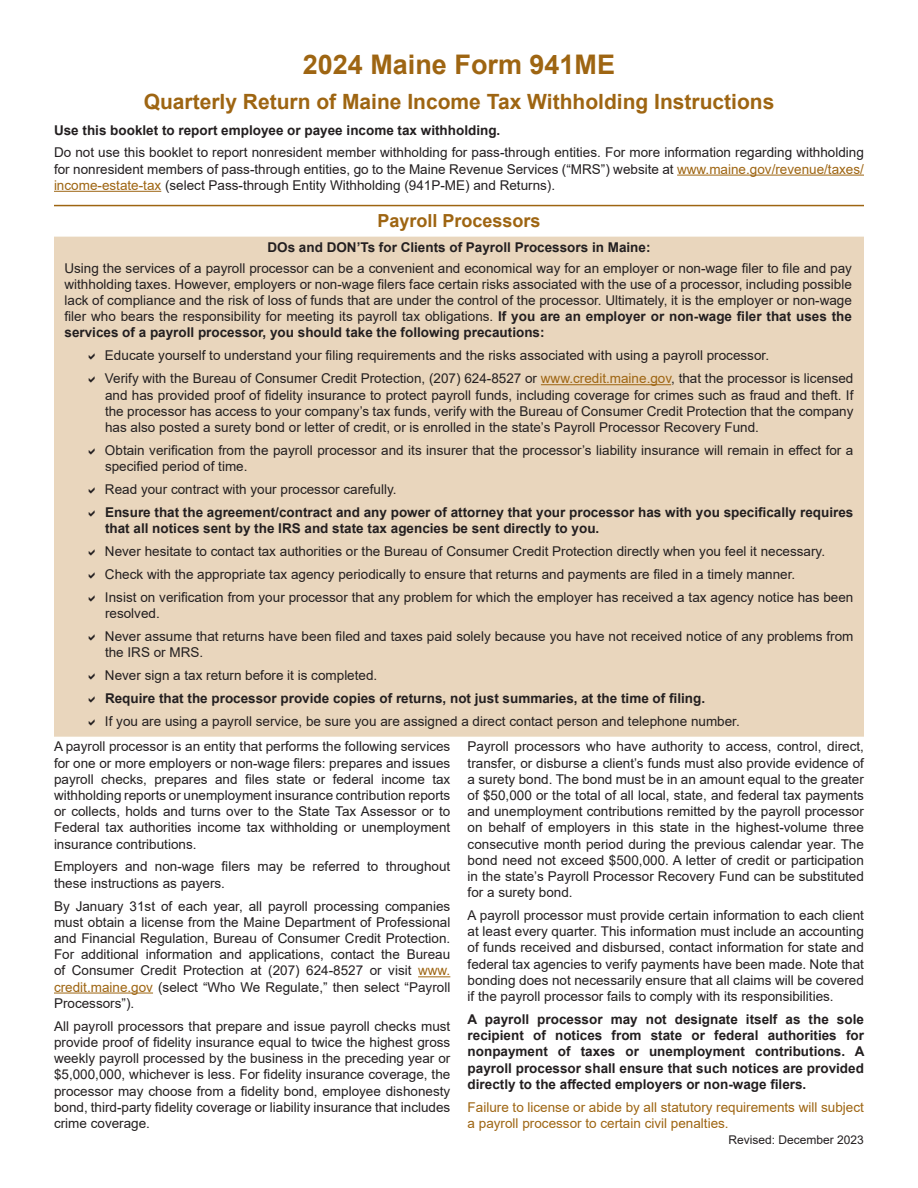
<style>
.page{position:relative;width:918px;height:1188px;background:#fff}
.page>*{position:absolute;margin:0;border:0;box-sizing:border-box;transform-origin:0 0}
.t1{font:700 27px "Arial";color:#9e6512}
.t2{font:700 21px "Arial";color:#9e6512}
.t3{font:700 18px "Arial";color:#9e6512}
.t4{font:13.5px/16.2px "Arial";color:#231f20;text-align:justify}
.t5{font:700 13.5px/16.2px "Arial";color:#231f20;text-align:justify}
.t6{font:13.5px/16.2px "Arial";color:#9e6512}
.t7{font:12px "Arial";color:#231f20}
.s1{color:#9e6512}
.s2{font-weight:700}
</style>
<div class="page">
<div style="left:54px;top:237px;width:810px;height:500px;background:#e9d6bd;border:2px solid #e9d6bd"></div>
<hr style="left:418px;top:976px;width:32px;height:1px;background:#9e6512">
<hr style="left:54px;top:993px;width:99px;height:1px;background:#9e6512">
<hr style="left:677px;top:175px;width:187px;height:1px;background:#9e6512">
<hr style="left:54px;top:191px;width:107px;height:1px;background:#9e6512">
<hr style="left:541px;top:384px;width:130px;height:1px;background:#9e6512">
<hr style="left:54px;top:205px;width:810px;height:1px;background:#9e6512">
<p class="t1" style="left:303px;top:45px;width:314px">2024 Maine Form 941ME</p>
<p class="t2" style="left:144px;top:87px;width:632px">Quarterly Return of Maine Income Tax Withholding Instructions</p>
<p class="t5" style="left:54px;top:122px;width:448px">Use this booklet to report employee or payee income tax withholding.</p>
<p class="t4" style="left:54px;top:145px;width:811px">Do not use this booklet to report nonresident member withholding for pass-through entities. For more information regarding withholding for nonresident members of pass-through entities, go to the Maine Revenue Services (“MRS”) website at <span class="s1">www.maine.gov/revenue/taxes/ income-estate-tax</span> (select Pass-through Entity Withholding (941P-ME) and Returns).</p>
<p class="t3" style="left:377px;top:208px;width:165px">Payroll Processors</p>
<p class="t5" style="left:267px;top:239px;width:385px">DOs and DON’Ts for Clients of Payroll Processors in Maine:</p>
<p class="t4" style="left:64px;top:260px;width:789px">Using the services of a payroll processor can be a convenient and economical way for an employer or non-wage filer to file and pay withholding taxes. However, employers or non-wage filers face certain risks associated with the use of a processor, including possible lack of compliance and the risk of loss of funds that are under the control of the processor. Ultimately, it is the employer or non-wage filer who bears the responsibility for meeting its payroll tax obligations. <span class="s2">If you are an employer or non-wage filer that uses the services of a payroll processor, you should take the following precautions:</span></p>
<p class="t4" style="left:105px;top:347px;width:666px">Educate yourself to understand your filing requirements and the risks associated with using a payroll processor.</p>
<p class="t4" style="left:105px;top:370px;width:750px">Verify with the Bureau of Consumer Credit Protection, (207) 624-8527 or <span class="s1">www.credit.maine.gov</span>, that the processor is licensed and has provided proof of fidelity insurance to protect payroll funds, including coverage for crimes such as fraud and theft. If the processor has access to your company’s tax funds, verify with the Bureau of Consumer Credit Protection that the company has also posted a surety bond or letter of credit, or is enrolled in the state’s Payroll Processor Recovery Fund.</p>
<p class="t4" style="left:105px;top:442px;width:750px">Obtain verification from the payroll processor and its insurer that the processor’s liability insurance will remain in effect for a specified period of time.</p>
<p class="t4" style="left:105px;top:481px;width:293px">Read your contract with your processor carefully.</p>
<p class="t5" style="left:105px;top:504px;width:750px">Ensure that the agreement/contract and any power of attorney that your processor has with you specifically requires that all notices sent by the IRS and state tax agencies be sent directly to you.</p>
<p class="t4" style="left:105px;top:543px;width:722px">Never hesitate to contact tax authorities or the Bureau of Consumer Credit Protection directly when you feel it necessary.</p>
<p class="t4" style="left:105px;top:566px;width:692px">Check with the appropriate tax agency periodically to ensure that returns and payments are filed in a timely manner.</p>
<p class="t4" style="left:105px;top:589px;width:750px">Insist on verification from your processor that any problem for which the employer has received a tax agency notice has been resolved.</p>
<p class="t4" style="left:105px;top:628px;width:750px">Never assume that returns have been filed and taxes paid solely because you have not received notice of any problems from the IRS or MRS.</p>
<p class="t4" style="left:105px;top:667px;width:274px">Never sign a tax return before it is completed.</p>
<p class="t5" style="left:105px;top:691px;width:602px">Require that the processor provide copies of returns, not just summaries, at the time of filing.</p>
<p class="t4" style="left:105px;top:713px;width:636px">If you are using a payroll service, be sure you are assigned a direct contact person and telephone number.</p>
<p class="t4" style="left:54px;top:738px;width:398px">A payroll processor is an entity that performs the following services for one or more employers or non-wage filers: prepares and issues payroll checks, prepares and files state or federal income tax withholding reports or unemployment insurance contribution reports or collects, holds and turns over to the State Tax Assessor or to Federal tax authorities income tax withholding or unemployment insurance contributions.</p>
<p class="t4" style="left:54px;top:859px;width:398px">Employers and non-wage filers may be referred to throughout these instructions as payers.</p>
<p class="t4" style="left:54px;top:898px;width:398px">By January 31st of each year, all payroll processing companies must obtain a license from the Maine Department of Professional and Financial Regulation, Bureau of Consumer Credit Protection.<br>For additional information and applications, contact the Bureau of Consumer Credit Protection at (207) 624-8527 or visit <span class="s1">www. credit.maine.gov</span> (select “Who We Regulate,” then select “Payroll Processors”).</p>
<p class="t4" style="left:54px;top:1018px;width:398px">All payroll processors that prepare and issue payroll checks must provide proof of fidelity insurance equal to twice the highest gross weekly payroll processed by the business in the preceding year or $5,000,000, whichever is less. For fidelity insurance coverage, the processor may choose from a fidelity bond, employee dishonesty bond, third-party fidelity coverage or liability insurance that includes crime coverage.</p>
<p class="t4" style="left:468px;top:738px;width:398px">Payroll processors who have authority to access, control, direct, transfer, or disburse a client’s funds must also provide evidence of a surety bond. The bond must be in an amount equal to the greater of $50,000 or the total of all local, state, and federal tax payments and unemployment contributions remitted by the payroll processor on behalf of employers in this state in the highest-volume three consecutive month period during the previous calendar year. The bond need not exceed $500,000. A letter of credit or participation in the state’s Payroll Processor Recovery Fund can be substituted for a surety bond.</p>
<p class="t4" style="left:468px;top:907px;width:398px">A payroll processor must provide certain information to each client at least every quarter. This information must include an accounting of funds received and disbursed, contact information for state and federal tax agencies to verify payments have been made. Note that bonding does not necessarily ensure that all claims will be covered if the payroll processor fails to comply with its responsibilities.</p>
<p class="t5" style="left:468px;top:1011px;width:398px">A payroll processor may not designate itself as the sole recipient of notices from state or federal authorities for nonpayment of taxes or unemployment contributions. A payroll processor shall ensure that such notices are provided directly to the affected employers or non-wage filers.</p>
<p class="t6" style="left:468px;top:1099px;width:398px">Failure to license or abide by all statutory requirements will subject a payroll processor to certain civil penalties.</p>
<p class="t7" style="left:729px;top:1131px;width:137px">Revised: December 2023</p>
</div>
